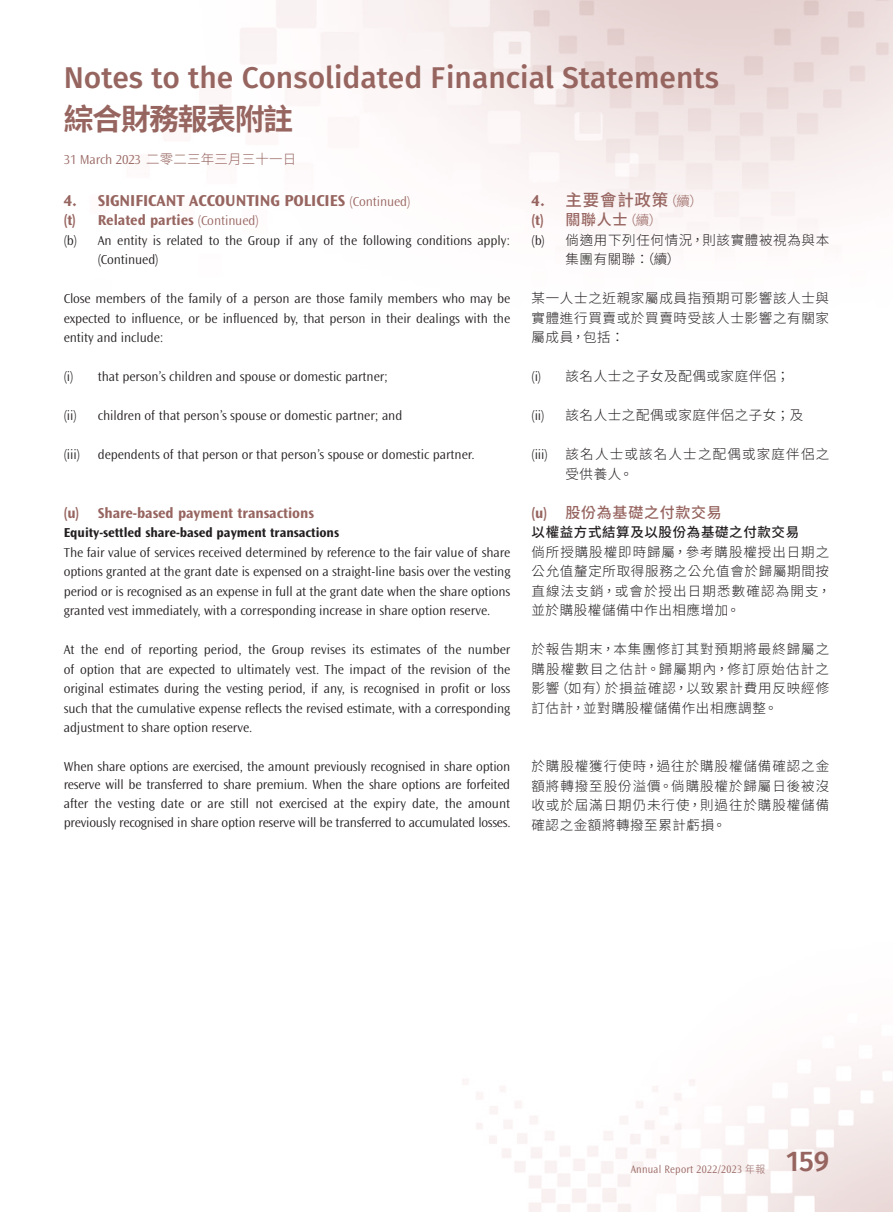
<style>
.page{position:relative;width:893px;height:1212px;background:#fff}
.page>*{position:absolute;margin:0;border:0;box-sizing:border-box;transform-origin:0 0}
.t1{font:500 30px "Fira Sans";color:#976560}
.t2{font:700 30px "Source Han Sans TC";letter-spacing:-.05em;color:#976560}
.t3{font:500 28.5px "Fira Sans";color:#976560}
.Heading_1{font:700 16.5px "Ocean Sans Std";letter-spacing:-.005em;color:#976560}
.C_Heading_1{font:500 16.5px "Source Han Sans TC";letter-spacing:.045em;color:#976560}
.Heading_2{font:700 15px "Ocean Sans Std";letter-spacing:-.005em;color:#976560}
.C_Heading_2{font:500 15px "Source Han Sans TC";letter-spacing:.045em;color:#976560}
.Body_Text{font:300 13.5px/19.5px "Ocean Sans Std";letter-spacing:-.005em;color:#231f20;text-align:justify}
.C_Body_Text{font:300 13.5px/19.5px "Source Han Sans TC";letter-spacing:.05em;color:#231f20;text-align:justify}
.C_Body_Text-2{font:300 13.5px/19.5px "Source Han Sans TC";letter-spacing:.07em;color:#231f20}
.Heading_3{font:700 13.5px "Ocean Sans Std";letter-spacing:-.005em;color:#231f20}
.C_Body_Text-3{font:300 13.5px/19.5px "Source Han Sans TC";letter-spacing:.09em;color:#231f20}
.t4{font:300 13.5px "Ocean Sans Std";letter-spacing:-.01em;color:#976560}
.C_Heading_3{font:500 13.5px "Source Han Sans TC";letter-spacing:.045em;color:#231f20}
.C_Body_Text-4{font:300 13.5px "Ocean Sans Std";color:#231f20}
.t5{font:300 11.25px "Ocean Sans Std";letter-spacing:.025em;color:#976560;scale:.93 1}
.s1{font-family:"Source Han Sans TC"}
.s2{font-weight:300;font-size:13.5px}
.s3{font-family:"Ocean Sans Std";font-weight:700}
.s4{font-family:"Ocean Sans Std"}
.s5{font-family:"Source Han Sans TC";font-size:10.5px}
</style>
<div class="page">
<h1 class="t1" style="left:64px;top:56px;width:657px">Notes to the Consolidated Financial Statements</h1>
<h1 class="t2" style="left:64px;top:102px;width:231px">綜合財務報表附註</h1>
<p class="t4" style="left:64px;top:152px;width:234px">31 March 2023 <span class="s1">二零二三年三月三十一日</span></p>
<p class="Heading_1" style="left:64px;top:191px;width:348px">4. SIGNIFICANT ACCOUNTING POLICIES <span class="s2">(Continued)</span></p>
<p class="Heading_2" style="left:64px;top:212px;width:196px">(t) Related parties <span class="s2">(Continued)</span></p>
<p class="Body_Text" style="left:98px;top:231px;width:414px;text-indent:-34px">(b) An entity is related to the Group if any of the following conditions apply: (Continued)</p>
<p class="Body_Text" style="left:64px;top:289px;width:448px">Close members of the family of a person are those family members who may be expected to influence, or be influenced by, that person in their dealings with the entity and include:</p>
<p class="Body_Text" style="left:64px;top:367px;width:326px">(i) that person’s children and spouse or domestic partner;</p>
<p class="Body_Text" style="left:64px;top:406px;width:14px">(ii)</p>
<p class="Body_Text" style="left:98px;top:406px;width:306px">children of that person’s spouse or domestic partner; and</p>
<p class="Body_Text" style="left:64px;top:445px;width:18px">(iii)</p>
<p class="Body_Text" style="left:98px;top:445px;width:378px">dependents of that person or that person’s spouse or domestic partner.</p>
<p class="Heading_2" style="left:64px;top:505px;width:252px">(u) Share-based payment transactions</p>
<p class="Heading_3" style="left:64px;top:525px;width:277px">Equity-settled share-based payment transactions</p>
<p class="Body_Text" style="left:64px;top:543px;width:448px">The fair value of services received determined by reference to the fair value of share options granted at the grant date is expensed on a straight-line basis over the vesting period or is recognised as an expense in full at the grant date when the share options granted vest immediately, with a corresponding increase in share option reserve.</p>
<p class="Body_Text" style="left:64px;top:640px;width:448px">At the end of reporting period, the Group revises its estimates of the number of option that are expected to ultimately vest. The impact of the revision of the original estimates during the vesting period, if any, is recognised in profit or loss such that the cumulative expense reflects the revised estimate, with a corresponding adjustment to share option reserve.</p>
<p class="Body_Text" style="left:64px;top:757px;width:448px;line-height:18.8px">When share options are exercised, the amount previously recognised in share option reserve will be transferred to share premium. When the share options are forfeited after the vesting date or are still not exercised at the expiry date, the amount previously recognised in share option reserve will be transferred to accumulated losses.</p>
<p class="C_Heading_1" style="left:531px;top:191px;width:173px"><span class="s3">4.</span> 主要會計政策<span class="s2">（續）</span></p>
<p class="C_Heading_2" style="left:531px;top:211px;width:132px"><span class="s3">(t)</span> 關聯人士<span class="s2">（續）</span></p>
<p class="C_Body_Text" style="left:566px;top:230px;width:265px;text-indent:-34px"><span class="s4">(b)</span> 倘適用下列任何情況，則該實體被視為與本集團有關聯：（續）</p>
<p class="C_Body_Text" style="left:531px;top:289px;width:299px">某一人士之近親家屬成員指預期可影響該人士與實體進行買賣或於買賣時受該人士影響之有關家屬成員，包括：</p>
<p class="C_Body_Text" style="left:531px;top:367px;width:260px"><span class="s4">(i)</span> 該名人士之子女及配偶或家庭伴侶；</p>
<p class="C_Body_Text-4" style="left:531px;top:408px;width:14px">(ii)</p>
<p class="C_Body_Text" style="left:566px;top:406px;width:239px">該名人士之配偶或家庭伴侶之子女；及</p>
<p class="C_Body_Text-4" style="left:531px;top:447px;width:18px">(iii)</p>
<p class="C_Body_Text-3" style="left:566px;top:445px;width:265px">該名人士或該名人士之配偶或家庭伴侶之受供養人。</p>
<p class="C_Heading_2" style="left:531px;top:504px;width:192px"><span class="s3">(u)</span> 股份為基礎之付款交易</p>
<p class="C_Heading_3" style="left:531px;top:525px;width:269px">以權益方式結算及以股份為基礎之付款交易</p>
<p class="C_Body_Text-2" style="left:531px;top:542px;width:301px">倘所授購股權即時歸屬，參考購股權授出日期之公允值釐定所取得服務之公允值會於歸屬期間按直線法支銷，或會於授出日期悉數確認為開支，並於購股權儲備中作出相應增加。</p>
<p class="C_Body_Text" style="left:531px;top:640px;width:299px">於報告期末，本集團修訂其對預期將最終歸屬之購股權數目之估計。歸屬期內，修訂原始估計之影響（如有）於損益確認，以致累計費用反映經修訂估計，並對購股權儲備作出相應調整。</p>
<p class="C_Body_Text" style="left:531px;top:757px;width:299px">於購股權獲行使時，過往於購股權儲備確認之金額將轉撥至股份溢價。倘購股權於歸屬日後被沒收或於屆滿日期仍未行使，則過往於購股權儲備確認之金額將轉撥至累計虧損。</p>
<p class="t5" style="left:631px;top:1163px;width:146px">Annual Report 2022/2023 <span class="s5">年報</span></p>
<h2 class="t3" style="left:786px;top:1141px;width:45px">159</h2>
</div>
